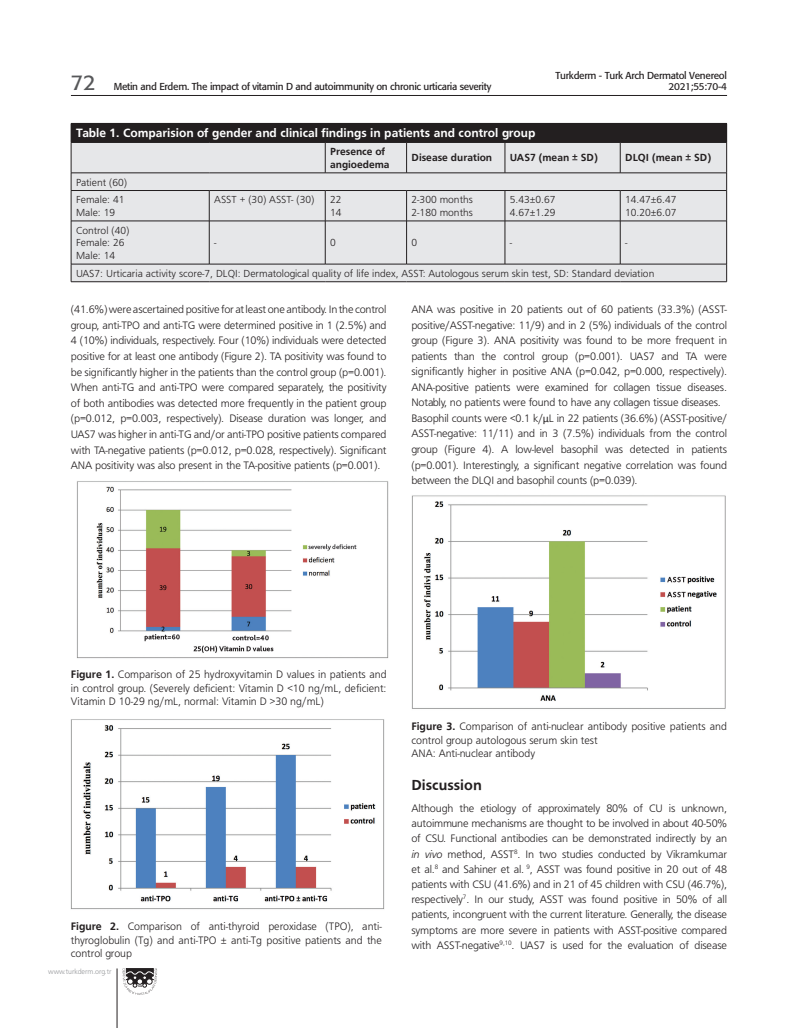
<style>
.page{position:relative;width:798px;height:1028px;background:#fff}
.page>*{position:absolute;margin:0;border:0;box-sizing:border-box;transform-origin:0 0}
.t1{font:15px "Frugal Bold Tr";color:#231f20}
.t2{font:12.5px "Frugal Bold Tr";color:#fff}
.t3{font:11.25px/15.5px "Frugal Normal Tr";letter-spacing:-.015em;color:#231f20;text-align:justify}
.t4{font:10.62px/12.8px "Frugal Normal Tr";color:#231f20}
.t5{font:10.62px/12.8px "Frugal Bold Tr";color:#231f20}
.t6{font:10px/10.6px "Formata Tr";letter-spacing:-.025em;color:#231f20;text-align:right}
.t7{font:7.5px "Frugal Normal Tr";letter-spacing:-.01em;color:#939598}
.s1{font-size:21.25px;color:#57585a}
.s2{font-family:"Calibri"}
.s3{font-family:"Frugal Bold Tr"}
.s4{font-family:"Frugal Italic Tr"}
</style>
<div class="page">
<hr style="left:117px;top:968px;width:1px;height:60px;background:#231f20">
<hr style="left:71px;top:95px;width:655px;height:1px;background:#231f20">
<svg style="left:123px;top:968px;width:34px;height:27px"></svg>
<div style="left:71px;top:123px;width:655px;height:19px;background:#231f20"></div>
<div style="left:72px;top:143px;width:654px;height:138px;background:#e6e7e9"></div>
<hr style="left:325px;top:142px;width:1px;height:31px;background:#231f20">
<hr style="left:406px;top:142px;width:1px;height:31px;background:#231f20">
<hr style="left:504px;top:142px;width:1px;height:31px;background:#231f20">
<hr style="left:619px;top:142px;width:1px;height:31px;background:#231f20">
<hr style="left:209px;top:190px;width:1px;height:31px;background:#231f20">
<hr style="left:325px;top:190px;width:1px;height:31px;background:#231f20">
<hr style="left:406px;top:190px;width:1px;height:31px;background:#231f20">
<hr style="left:504px;top:190px;width:1px;height:31px;background:#231f20">
<hr style="left:619px;top:190px;width:1px;height:31px;background:#231f20">
<hr style="left:71px;top:221px;width:138px;height:1px;background:#231f20">
<hr style="left:209px;top:221px;width:116px;height:1px;background:#231f20">
<hr style="left:209px;top:221px;width:1px;height:43px;background:#231f20">
<hr style="left:325px;top:221px;width:81px;height:1px;background:#231f20">
<hr style="left:325px;top:221px;width:1px;height:43px;background:#231f20">
<hr style="left:406px;top:221px;width:98px;height:1px;background:#231f20">
<hr style="left:406px;top:221px;width:1px;height:43px;background:#231f20">
<hr style="left:504px;top:221px;width:116px;height:1px;background:#231f20">
<hr style="left:504px;top:221px;width:1px;height:43px;background:#231f20">
<hr style="left:620px;top:221px;width:106px;height:1px;background:#231f20">
<hr style="left:619px;top:221px;width:1px;height:43px;background:#231f20">
<hr style="left:71px;top:264px;width:138px;height:1px;background:#231f20">
<hr style="left:209px;top:264px;width:116px;height:1px;background:#231f20">
<hr style="left:325px;top:264px;width:81px;height:1px;background:#231f20">
<hr style="left:406px;top:264px;width:98px;height:1px;background:#231f20">
<hr style="left:504px;top:264px;width:116px;height:1px;background:#231f20">
<hr style="left:620px;top:264px;width:106px;height:1px;background:#231f20">
<svg style="left:726px;top:124px;width:1px;height:18px"></svg>
<hr style="left:71px;top:142px;width:138px;height:1px;background:#231f20">
<hr style="left:71px;top:142px;width:1px;height:31px;background:#231f20">
<hr style="left:209px;top:142px;width:116px;height:1px;background:#231f20">
<hr style="left:325px;top:142px;width:81px;height:1px;background:#231f20">
<hr style="left:406px;top:142px;width:98px;height:1px;background:#231f20">
<hr style="left:504px;top:142px;width:116px;height:1px;background:#231f20">
<hr style="left:620px;top:142px;width:106px;height:1px;background:#231f20">
<hr style="left:726px;top:142px;width:1px;height:31px;background:#231f20">
<hr style="left:71px;top:190px;width:1px;height:31px;background:#231f20">
<hr style="left:726px;top:190px;width:1px;height:31px;background:#231f20">
<hr style="left:71px;top:221px;width:1px;height:43px;background:#231f20">
<hr style="left:726px;top:221px;width:1px;height:43px;background:#231f20">
<svg style="left:71px;top:264px;width:1px;height:17px"></svg>
<svg style="left:726px;top:264px;width:1px;height:18px"></svg>
<hr style="left:71px;top:281px;width:138px;height:1px;background:#231f20">
<hr style="left:209px;top:281px;width:116px;height:1px;background:#231f20">
<hr style="left:325px;top:281px;width:81px;height:1px;background:#231f20">
<hr style="left:406px;top:281px;width:98px;height:1px;background:#231f20">
<hr style="left:504px;top:281px;width:116px;height:1px;background:#231f20">
<hr style="left:620px;top:281px;width:106px;height:1px;background:#231f20">
<hr style="left:71px;top:173px;width:138px;height:1px;background:#231f20">
<svg style="left:71px;top:173px;width:1px;height:17px"></svg>
<hr style="left:209px;top:173px;width:116px;height:1px;background:#231f20">
<hr style="left:325px;top:173px;width:81px;height:1px;background:#231f20">
<hr style="left:406px;top:173px;width:98px;height:1px;background:#231f20">
<hr style="left:504px;top:173px;width:116px;height:1px;background:#231f20">
<hr style="left:620px;top:173px;width:106px;height:1px;background:#231f20">
<svg style="left:726px;top:173px;width:1px;height:17px"></svg>
<hr style="left:71px;top:190px;width:138px;height:1px;background:#231f20">
<hr style="left:209px;top:190px;width:116px;height:1px;background:#231f20">
<hr style="left:325px;top:190px;width:81px;height:1px;background:#231f20">
<hr style="left:406px;top:190px;width:98px;height:1px;background:#231f20">
<hr style="left:504px;top:190px;width:116px;height:1px;background:#231f20">
<hr style="left:620px;top:190px;width:106px;height:1px;background:#231f20">
<img style="left:71px;top:719px;width:314px;height:191px">
<img style="left:411px;top:495px;width:315px;height:214px">
<img style="left:77px;top:481px;width:312px;height:178px">
<p class="t6" style="left:71px;top:81px;width:421px"><span class="s1">72</span> Metin and Erdem. The impact of vitamin D and autoimmunity on chronic urticaria severity</p>
<p class="t6" style="left:555px;top:70px;width:173px">Turkderm - Turk Arch Dermatol Venereol<br>2021;55:70-4</p>
<p class="t2" style="left:76px;top:126px;width:461px">Table 1. Comparision of gender and clinical findings in patients and control group</p>
<p class="t5" style="left:330px;top:145px;width:61px">Presence of angioedema</p>
<p class="t5" style="left:411px;top:151px;width:82px">Disease duration</p>
<p class="t5" style="left:509px;top:151px;width:89px">UAS7 (mean ± SD)</p>
<p class="t5" style="left:625px;top:151px;width:87px">DLQI (mean ± SD)</p>
<p class="t4" style="left:76px;top:173px;width:52px;line-height:17.6px">Patient (60)<br>Female: 41</p>
<p class="t4" style="left:76px;top:206px;width:40px">Male: 19</p>
<p class="t4" style="left:214px;top:193px;width:102px">ASST + (30) ASST- (30)</p>
<p class="t4" style="left:330px;top:193px;width:13px">22<br>14</p>
<p class="t4" style="left:411px;top:193px;width:63px">2-300 months<br>2-180 months</p>
<p class="t4" style="left:509px;top:193px;width:47px">5.43±0.67<br>4.67±1.29</p>
<p class="t4" style="left:625px;top:193px;width:53px">14.47±6.47<br>10.20±6.07</p>
<p class="t4" style="left:76px;top:223px;width:55px">Control (40)<br>Female: 26<br>Male: 14</p>
<p class="t4" style="left:214px;top:236px;width:4px">-</p>
<p class="t4" style="left:330px;top:236px;width:7px">0</p>
<p class="t4" style="left:411px;top:236px;width:7px">0</p>
<p class="t4" style="left:509px;top:236px;width:4px">-</p>
<p class="t4" style="left:625px;top:236px;width:4px">-</p>
<p class="t4" style="left:76px;top:267px;width:579px">UAS7: Urticaria activity score-7, DLQI: Dermatological quality of life index, ASST: Autologous serum skin test, SD: Standard deviation</p>
<p class="t3" style="left:71px;top:302px;width:317px">(41.6%) were ascertained positive for at least one antibody. In the control group, anti-TPO and anti-TG were determined positive in 1 (2.5%) and 4 (10%) individuals, respectively. Four (10%) individuals were detected positive for at least one antibody (Figure 2). TA positivity was found to be significantly higher in the patients than the control group (p=0.001).<br>When anti-TG and anti-TPO were compared separately, the positivity of both antibodies was detected more frequently in the patient group (p=0.012, p=0.003, respectively). Disease duration was longer, and UAS7 was higher in anti-TG and/or anti-TPO positive patients compared with TA-negative patients (p=0.012, p=0.028, respectively). Significant ANA positivity was also present in the TA-positive patients (p=0.001).</p>
<p class="t3" style="left:411px;top:302px;width:317px;text-align:left">ANA was positive in 20 patients out of 60 patients (33.3%) (ASST&shy;positive/ASST-negative: 11/9) and in 2 (5%) individuals of the control group (Figure 3). ANA positivity was found to be more frequent in patients than the control group (p=0.001). UAS7 and TA were significantly higher in positive ANA (p=0.042, p=0.000, respectively).<br>ANA-positive patients were examined for collagen tissue diseases.<br>Notably, no patients were found to have any collagen tissue diseases.<br>Basophil counts were &lt;0.1 k/<span class="s2">μ</span>L in 22 patients (36.6%) (ASST-positive/ ASST-negative: 11/11) and in 3 (7.5%) individuals from the control group (Figure 4). A low-level basophil was detected in patients (p=0.001). Interestingly, a significant negative correlation was found between the DLQI and basophil counts (p=0.039).</p>
<p class="t3" style="left:71px;top:668px;width:317px;line-height:13.5px"><span class="s3">Figure 1.</span> Comparison of 25 hydroxyvitamin D values in patients and in control group. (Severely deficient: Vitamin D &lt;10 ng/mL, deficient:<br>Vitamin D 10-29 ng/mL, normal: Vitamin D &gt;30 ng/mL)</p>
<p class="t3" style="left:71px;top:919px;width:312px;line-height:13.5px"><span class="s3">Figure 2.</span> Comparison of anti-thyroid peroxidase (TPO), anti&shy;thyroglobulin (Tg) and anti-TPO ± anti-Tg positive patients and the control group</p>
<p class="t7" style="left:48px;top:967px;width:65px">www.turkderm.org.tr</p>
<p class="t3" style="left:411px;top:720px;width:317px;line-height:13.5px;text-align:left"><span class="s3">Figure 3.</span> Comparison of anti-nuclear antibody positive patients and control group autologous serum skin test<br>ANA: Anti-nuclear antibody</p>
<h1 class="t1" style="left:411px;top:776px;width:72px">Discussion</h1>
<p class="t3" style="left:411px;top:800px;width:317px;line-height:15.1px">Although the etiology of approximately 80% of CU is unknown, autoimmune mechanisms are thought to be involved in about 40-50% of CSU. Functional antibodies can be demonstrated indirectly by an <span class="s4">in vivo</span> method, ASST<sup>8</sup>. In two studies conducted by Vikramkumar et al.<sup>8</sup> and Sahiner et al. <sup>9</sup>, ASST was found positive in 20 out of 48 patients with CSU (41.6%) and in 21 of 45 children with CSU (46.7%), respectively<sup>7</sup>. In our study, ASST was found positive in 50% of all patients, incongruent with the current literature. Generally, the disease symptoms are more severe in patients with ASST-positive compared with ASST-negative<sup>9,10</sup>. UAS7 is used for the evaluation of disease</p>
</div>
